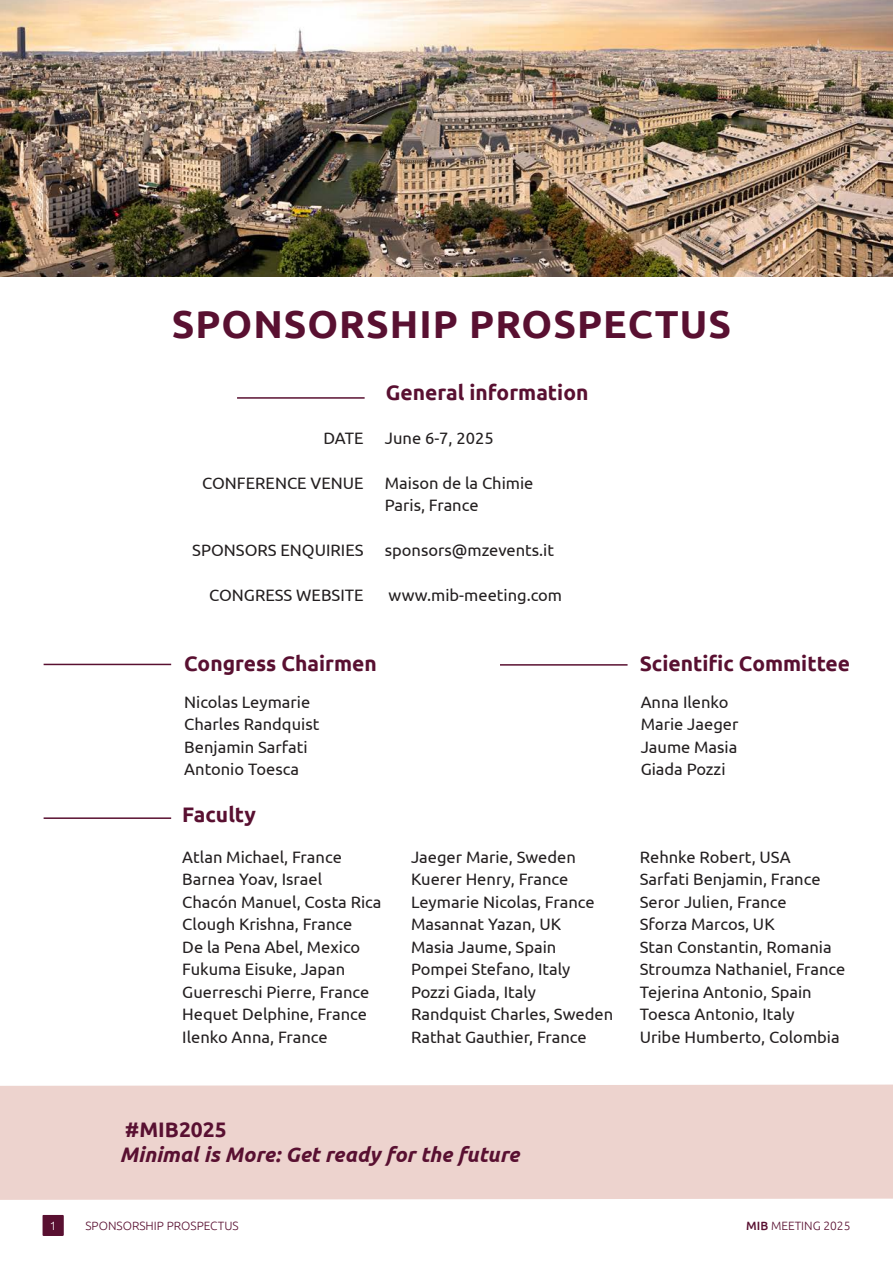
<style>
.page{position:relative;width:893px;height:1263px;background:#fff}
.page>*{position:absolute;margin:0;border:0;box-sizing:border-box;transform-origin:0 0}
.t1{font:700 39px "Ubuntu";letter-spacing:.025em;color:#591031}
.t2{font:700 21px "Ubuntu";color:#591031}
.t3{font:italic 700 21px "Ubuntu";color:#591031}
.t4{font:16.5px "Ubuntu";color:#231f20}
.t5{font:300 12px "Ubuntu";color:#591031}
.t6{font:300 12px "Ubuntu";color:#fff}
.s1{font-weight:500}
</style>
<div class="page">
<div style="left:42px;top:1215px;width:22px;height:21px;background:#591031"></div>
<hr style="left:237px;top:397px;width:128px;height:2px;background:#591031">
<div style="left:0;top:1084px;width:893px;height:116px;background:#edd3ce"></div>
<img style="left:0;top:0;width:893px;height:276px">
<hr style="left:44px;top:664px;width:127px;height:1px;background:#591031">
<hr style="left:44px;top:817px;width:127px;height:2px;background:#591031">
<hr style="left:500px;top:664px;width:128px;height:2px;background:#591031">
<p class="t1" style="left:172px;top:300px;width:561px">SPONSORSHIP PROSPECTUS</p>
<p class="t4" style="left:323px;top:428px;width:42px">DATE</p>
<p class="t4" style="left:202px;top:473px;width:163px">CONFERENCE VENUE</p>
<p class="t4" style="left:192px;top:540px;width:173px">SPONSORS ENQUIRIES</p>
<p class="t4" style="left:209px;top:585px;width:156px">CONGRESS WEBSITE</p>
<p class="t2" style="left:386px;top:380px;width:204px">General information</p>
<p class="t4" style="left:385px;top:428px;width:110px">June 6-7, 2025</p>
<p class="t4" style="left:385px;top:473px;width:150px">Maison de la Chimie</p>
<p class="t4" style="left:385px;top:495px;width:95px">Paris, France</p>
<p class="t4" style="left:385px;top:540px;width:171px">sponsors@mzevents.it</p>
<p class="t4" style="left:389px;top:585px;width:175px">www.mib-meeting.com</p>
<p class="t2" style="left:184px;top:651px;width:194px">Congress Chairmen</p>
<p class="t2" style="left:640px;top:651px;width:212px">Scientific Committee</p>
<p class="t4" style="left:184px;top:692px;width:128px">Nicolas Leymarie</p>
<p class="t4" style="left:184px;top:714px;width:137px">Charles Randquist</p>
<p class="t4" style="left:184px;top:737px;width:125px">Benjamin Sarfati</p>
<p class="t4" style="left:184px;top:759px;width:116px">Antonio Toesca</p>
<p class="t4" style="left:641px;top:692px;width:89px">Anna Ilenko</p>
<p class="t4" style="left:641px;top:714px;width:99px">Marie Jaeger</p>
<p class="t4" style="left:641px;top:737px;width:98px">Jaume Masia</p>
<p class="t4" style="left:641px;top:759px;width:86px">Giada Pozzi</p>
<p class="t2" style="left:182px;top:802px;width:75px">Faculty</p>
<p class="t4" style="left:182px;top:847px;width:161px">Atlan Michael, France</p>
<p class="t4" style="left:182px;top:869px;width:141px">Barnea Yoav, Israel</p>
<p class="t4" style="left:182px;top:892px;width:201px">Chacón Manuel, Costa Rica</p>
<p class="t4" style="left:182px;top:914px;width:172px">Clough Krishna, France</p>
<p class="t4" style="left:182px;top:937px;width:179px">De la Pena Abel, Mexico</p>
<p class="t4" style="left:182px;top:959px;width:165px">Fukuma Eisuke, Japan</p>
<p class="t4" style="left:182px;top:982px;width:189px">Guerreschi Pierre, France</p>
<p class="t4" style="left:182px;top:1004px;width:186px">Hequet Delphine, France</p>
<p class="t4" style="left:182px;top:1027px;width:147px">Ilenko Anna, France</p>
<p class="t4" style="left:411px;top:847px;width:166px">Jaeger Marie, Sweden</p>
<p class="t4" style="left:411px;top:869px;width:159px">Kuerer Henry, France</p>
<p class="t4" style="left:411px;top:892px;width:185px">Leymarie Nicolas, France</p>
<p class="t4" style="left:411px;top:914px;width:152px">Masannat Yazan, UK</p>
<p class="t4" style="left:411px;top:937px;width:147px">Masia Jaume, Spain</p>
<p class="t4" style="left:411px;top:959px;width:161px">Pompei Stefano, Italy</p>
<p class="t4" style="left:411px;top:982px;width:127px">Pozzi Giada, Italy</p>
<p class="t4" style="left:411px;top:1004px;width:204px">Randquist Charles, Sweden</p>
<p class="t4" style="left:411px;top:1027px;width:177px">Rathat Gauthier, France</p>
<p class="t4" style="left:640px;top:847px;width:152px">Rehnke Robert, USA</p>
<p class="t4" style="left:640px;top:869px;width:182px">Sarfati Benjamin, France</p>
<p class="t4" style="left:640px;top:892px;width:148px">Seror Julien, France</p>
<p class="t4" style="left:640px;top:914px;width:136px">Sforza Marcos, UK</p>
<p class="t4" style="left:640px;top:937px;width:193px">Stan Constantin, Romania</p>
<p class="t4" style="left:640px;top:959px;width:207px">Stroumza Nathaniel, France</p>
<p class="t4" style="left:640px;top:982px;width:174px">Tejerina Antonio, Spain</p>
<p class="t4" style="left:640px;top:1004px;width:157px">Toesca Antonio, Italy</p>
<p class="t4" style="left:640px;top:1027px;width:201px">Uribe Humberto, Colombia</p>
<p class="t2" style="left:125px;top:1117px;width:103px">#MIB2025</p>
<p class="t3" style="left:120px;top:1142px;width:401px">Minimal is More: Get ready for the future</p>
<p class="t6" style="left:50px;top:1218px;width:8px">1</p>
<p class="t5" style="left:85px;top:1218px;width:155px">SPONSORSHIP PROSPECTUS</p>
<p class="t5" style="left:746px;top:1218px;width:106px"><span class="s1">MIB</span> MEETING 2025</p>
</div>
